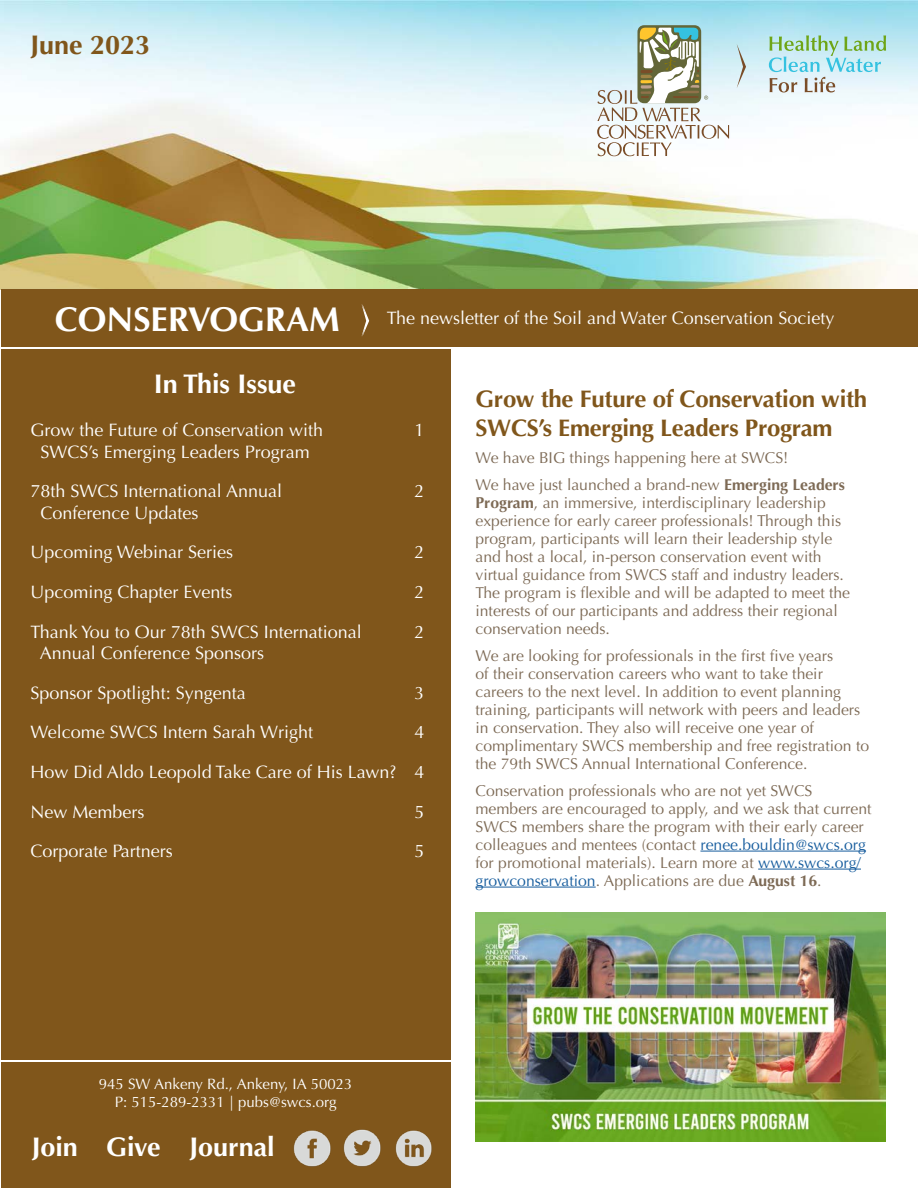
<style>
.page{position:relative;width:918px;height:1188px;background:#fff}
.page>*{position:absolute;margin:0;border:0;box-sizing:border-box;transform-origin:0 0}
.t1{font:700 34.5px "Optima";color:#fff}
.t2{font:700 27px "Optima";color:#fff}
.t3{font:700 27px "Optima";color:#80561b}
.Header_1{font:700 24px/28.8px "Optima";letter-spacing:-.01em;color:#80561b}
.t4{font:18px "Optima";color:#fff}
.Header_1-2{font:15.75px/18px "Optima";color:#7d6a55}
.t5{font:15px/18px "Optima";color:#fff;text-align:center}
.s1{font-weight:700}
.s2{color:#175d9e}
</style>
<div class="page">
<img style="left:1px;top:0;width:917px;height:290px">
<div style="left:637px;top:25px;width:64px;height:78px;background:#636638;border-radius:7px"></div>
<svg style="left:597px;top:27px;width:132px;height:129px"></svg>
<svg style="left:737px;top:44px;width:9px;height:44px"></svg>
<svg style="left:769px;top:35px;width:117px;height:57px;background:#bcded9"></svg>
<div style="left:1px;top:290px;width:917px;height:57px;background:#80561b"></div>
<div style="left:1px;top:1062px;width:450px;height:126px;background:#80561b"></div>
<div style="left:1px;top:350px;width:450px;height:710px;background:#80561b"></div>
<img style="left:293px;top:1130px;width:38px;height:37px">
<img style="left:343px;top:1129px;width:38px;height:38px">
<img style="left:395px;top:1130px;width:37px;height:37px">
<svg style="left:362px;top:304px;width:7px;height:32px"></svg>
<hr style="left:700px;top:851px;width:166px;height:1px;background:#175d9e">
<hr style="left:758px;top:869px;width:103px;height:1px;background:#175d9e">
<hr style="left:476px;top:887px;width:120px;height:1px;background:#175d9e">
<img style="left:476px;top:913px;width:410px;height:229px">
<p class="t3" style="left:31px;top:29px;width:121px">June 2023</p>
<h1 class="t1" style="left:55px;top:299px;width:286px">CONSERVOGRAM</h1>
<p class="t4" style="left:387px;top:308px;width:449px">The newsletter of the Soil and Water Conservation Society</p>
<h2 class="t2" style="left:154px;top:368px;width:144px">In This Issue</h2>
<p class="t4" style="left:31px;top:419px;width:294px">Grow the Future of Conservation with</p>
<p class="t4" style="left:415px;top:419px;width:12px">1</p>
<p class="t4" style="left:41px;top:441px;width:271px">SWCS’s Emerging Leaders Program</p>
<p class="t4" style="left:31px;top:481px;width:253px">78th SWCS International Annual</p>
<p class="t4" style="left:415px;top:481px;width:12px">2</p>
<p class="t4" style="left:41px;top:502px;width:160px">Conference Updates</p>
<p class="t4" style="left:31px;top:542px;width:204px">Upcoming Webinar Series</p>
<p class="t4" style="left:415px;top:542px;width:12px">2</p>
<p class="t4" style="left:31px;top:581px;width:203px">Upcoming Chapter Events</p>
<p class="t4" style="left:415px;top:581px;width:12px">2</p>
<p class="t4" style="left:31px;top:621px;width:333px">Thank You to Our 78th SWCS International</p>
<p class="t4" style="left:415px;top:621px;width:12px">2</p>
<p class="t4" style="left:40px;top:643px;width:226px">Annual Conference Sponsors</p>
<p class="t4" style="left:31px;top:682px;width:217px">Sponsor Spotlight: Syngenta</p>
<p class="t4" style="left:415px;top:682px;width:12px">3</p>
<p class="t4" style="left:31px;top:722px;width:284px">Welcome SWCS Intern Sarah Wright</p>
<p class="t4" style="left:415px;top:722px;width:12px">4</p>
<p class="t4" style="left:31px;top:761px;width:396px">How Did Aldo Leopold Take Care of His Lawn? 4</p>
<p class="t4" style="left:31px;top:801px;width:116px">New Members</p>
<p class="t4" style="left:415px;top:801px;width:12px">5</p>
<p class="t4" style="left:31px;top:841px;width:144px">Corporate Partners</p>
<p class="t4" style="left:415px;top:841px;width:12px">5</p>
<p class="Header_1" style="left:476px;top:384px;width:393px">Grow the Future of Conservation with<br>SWCS’s Emerging Leaders Program</p>
<p class="Header_1-2" style="left:476px;top:448px;width:314px">We have BIG things happening here at SWCS!</p>
<p class="Header_1-2" style="left:476px;top:475px;width:376px">We have just launched a brand-new <span class="s1">Emerging Leaders Program</span>, an immersive, interdisciplinary leadership experience for early career professionals! Through this program, participants will learn their leadership style and host a local, in-person conservation event with virtual guidance from SWCS staff and industry leaders.<br>The program is flexible and will be adapted to meet the interests of our participants and address their regional conservation needs.</p>
<p class="Header_1-2" style="left:476px;top:646px;width:395px">We are looking for professionals in the first five years<br>of their conservation careers who want to take their careers to the next level. In addition to event planning training, participants will network with peers and leaders in conservation. They also will receive one year of complimentary SWCS membership and free registration to the 79th SWCS Annual International Conference.</p>
<p class="Header_1-2" style="left:476px;top:781px;width:398px">Conservation professionals who are not yet SWCS members are encouraged to apply, and we ask that current SWCS members share the program with their early career colleagues and mentees (contact <span class="s2">renee.bouldin@swcs.org </span>for promotional materials). Learn more at <span class="s2">www.swcs.org/ growconservation</span>. Applications are due <span class="s1">August 16</span>.</p>
<p class="t5" style="left:99px;top:1075px;width:255px">945 SW Ankeny Rd., Ankeny, IA 50023<br>P: 515-289-2331 | pubs@swcs.org</p>
<h2 class="t2" style="left:32px;top:1131px;width:245px">Join Give Journal</h2>
</div>
